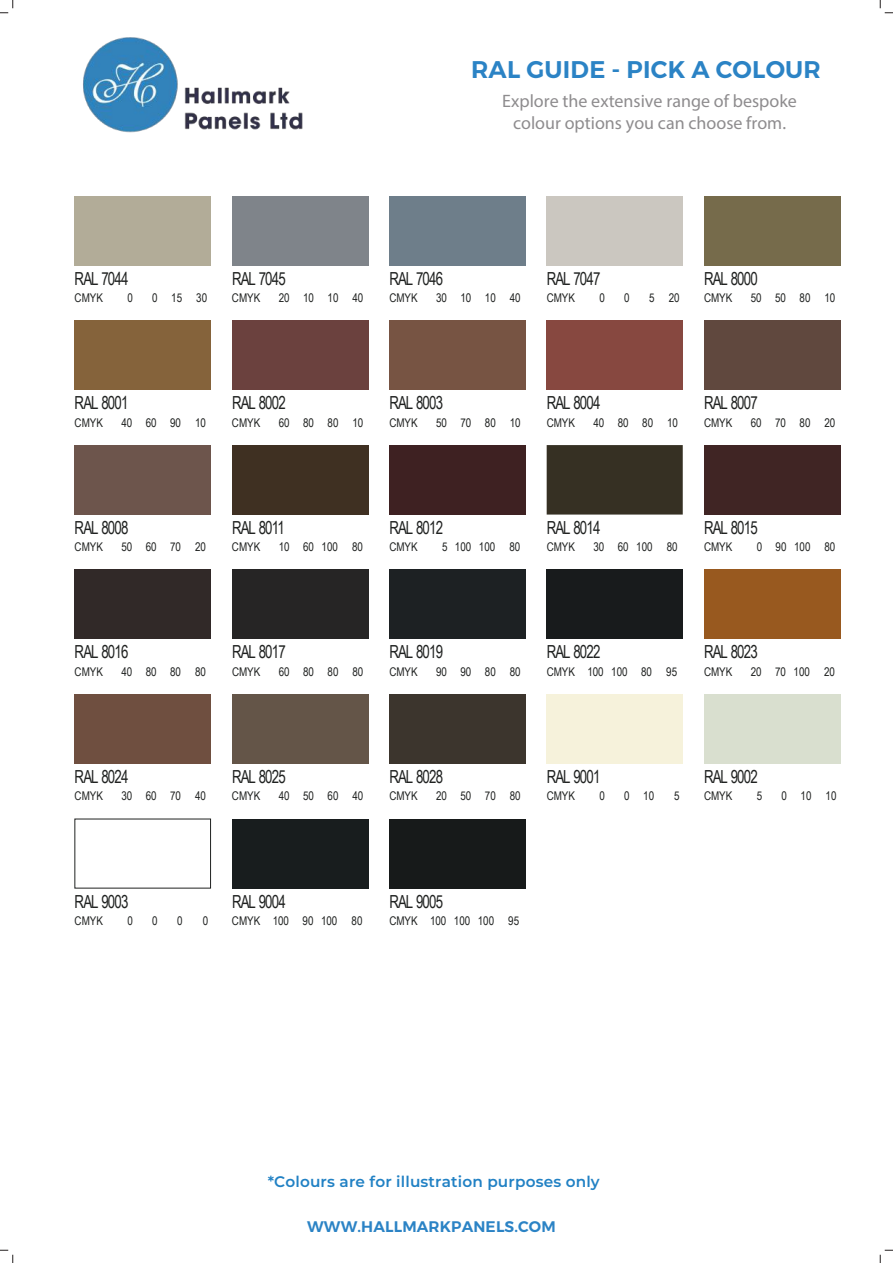
<style>
.page{position:relative;width:893px;height:1263px;background:#fff}
.page>*{position:absolute;margin:0;border:0;box-sizing:border-box;transform-origin:0 0}
.t1{font:600 24px "Montserrat";letter-spacing:.01em;color:#2b83c5}
.t2{font:18px "Arial Narrow";letter-spacing:-.045em;color:#202221;scale:.9 1}
.t3{font:18px/21.6px "Myriad Pro";color:#8e8c8e;text-align:center}
.t4{font:600 15.3px "Montserrat";letter-spacing:.01em;color:#2181c4}
.t5{font:600 15.3px "Montserrat";letter-spacing:.01em;color:#2b83c5}
.t6{font:12px "Arial Narrow";color:#202221}
</style>
<div class="page">
<div style="left:232px;top:320px;width:136px;height:70px;background:#6b413e"></div>
<div style="left:389px;top:320px;width:136px;height:70px;background:#775443"></div>
<div style="left:547px;top:320px;width:136px;height:70px;background:#874840"></div>
<div style="left:704px;top:320px;width:136px;height:70px;background:#60483e"></div>
<div style="left:75px;top:445px;width:136px;height:70px;background:#6d554c"></div>
<div style="left:232px;top:445px;width:136px;height:70px;background:#3f3022"></div>
<div style="left:389px;top:445px;width:136px;height:70px;background:#3e2122"></div>
<div style="left:547px;top:445px;width:136px;height:70px;background:#363023"></div>
<div style="left:704px;top:445px;width:136px;height:70px;background:#402524"></div>
<div style="left:75px;top:569px;width:136px;height:70px;background:#312928"></div>
<div style="left:232px;top:569px;width:136px;height:70px;background:#262525"></div>
<div style="left:389px;top:569px;width:136px;height:70px;background:#1d2123"></div>
<div style="left:547px;top:569px;width:136px;height:70px;background:#181b1c"></div>
<div style="left:704px;top:569px;width:136px;height:70px;background:#98591f"></div>
<div style="left:75px;top:694px;width:136px;height:70px;background:#6f4f40"></div>
<div style="left:232px;top:694px;width:136px;height:70px;background:#645548"></div>
<div style="left:389px;top:694px;width:136px;height:70px;background:#3c352d"></div>
<div style="left:547px;top:694px;width:136px;height:70px;background:#f6f2db"></div>
<div style="left:704px;top:694px;width:136px;height:70px;background:#d9dfcf"></div>
<div style="left:232px;top:819px;width:136px;height:69px;background:#181d1e"></div>
<div style="left:389px;top:819px;width:136px;height:69px;background:#171a1a"></div>
<div style="left:75px;top:196px;width:136px;height:69px;background:#b2ac98"></div>
<div style="left:232px;top:196px;width:136px;height:69px;background:#7f848a"></div>
<div style="left:389px;top:196px;width:136px;height:69px;background:#6e7e8a"></div>
<div style="left:547px;top:196px;width:136px;height:69px;background:#cbc7c0"></div>
<div style="left:704px;top:196px;width:136px;height:69px;background:#766b4b"></div>
<div style="left:75px;top:320px;width:136px;height:70px;background:#85633b"></div>
<img style="left:83px;top:37px;width:220px;height:96px">
<svg style="left:0;top:0;width:14px;height:14px"></svg>
<svg style="left:0;top:1249px;width:14px;height:14px"></svg>
<svg style="left:879px;top:0;width:14px;height:14px"></svg>
<svg style="left:879px;top:1249px;width:14px;height:14px"></svg>
<h1 class="t1" style="left:471px;top:50px;width:351px">RAL GUIDE - PICK A COLOUR</h1>
<h2 class="t3" style="left:502px;top:90px;width:296px">Explore the extensive range of bespoke colour options you can choose from.</h2>
<h2 class="t2" style="left:75px;top:265px;width:61px">RAL 7044</h2>
<p class="t6" style="left:75px;top:289px;width:30px">CMYK</p>
<p class="t6" style="left:127px;top:289px;width:7px">0</p>
<p class="t6" style="left:152px;top:289px;width:56px">0 15 30</p>
<h2 class="t2" style="left:232px;top:265px;width:61px">RAL 7045</h2>
<p class="t6" style="left:232px;top:289px;width:30px">CMYK</p>
<p class="t6" style="left:279px;top:289px;width:86px">20 10 10 40</p>
<h2 class="t2" style="left:389px;top:265px;width:61px">RAL 7046</h2>
<p class="t6" style="left:389px;top:289px;width:30px">CMYK</p>
<p class="t6" style="left:436px;top:289px;width:86px">30 10 10 40</p>
<h2 class="t2" style="left:547px;top:265px;width:61px">RAL 7047</h2>
<p class="t6" style="left:547px;top:289px;width:30px">CMYK</p>
<p class="t6" style="left:599px;top:289px;width:7px">0</p>
<p class="t6" style="left:624px;top:289px;width:7px">0</p>
<p class="t6" style="left:649px;top:289px;width:32px">5 20</p>
<h2 class="t2" style="left:704px;top:265px;width:61px">RAL 8000</h2>
<p class="t6" style="left:704px;top:289px;width:30px">CMYK</p>
<p class="t6" style="left:751px;top:289px;width:86px">50 50 80 10</p>
<h2 class="t2" style="left:75px;top:390px;width:61px">RAL 8001</h2>
<p class="t6" style="left:75px;top:414px;width:30px">CMYK</p>
<p class="t6" style="left:121px;top:414px;width:86px">40 60 90 10</p>
<h2 class="t2" style="left:232px;top:390px;width:61px">RAL 8002</h2>
<p class="t6" style="left:232px;top:414px;width:30px">CMYK</p>
<p class="t6" style="left:279px;top:414px;width:86px">60 80 80 10</p>
<h2 class="t2" style="left:389px;top:390px;width:61px">RAL 8003</h2>
<p class="t6" style="left:389px;top:414px;width:30px">CMYK</p>
<p class="t6" style="left:436px;top:414px;width:86px">50 70 80 10</p>
<h2 class="t2" style="left:547px;top:390px;width:61px">RAL 8004</h2>
<p class="t6" style="left:547px;top:414px;width:30px">CMYK</p>
<p class="t6" style="left:593px;top:414px;width:86px">40 80 80 10</p>
<h2 class="t2" style="left:704px;top:390px;width:61px">RAL 8007</h2>
<p class="t6" style="left:704px;top:414px;width:30px">CMYK</p>
<p class="t6" style="left:751px;top:414px;width:86px">60 70 80 20</p>
<h2 class="t2" style="left:75px;top:514px;width:61px">RAL 8008</h2>
<p class="t6" style="left:75px;top:538px;width:30px">CMYK</p>
<p class="t6" style="left:121px;top:538px;width:86px">50 60 70 20</p>
<h2 class="t2" style="left:232px;top:514px;width:60px">RAL 8011</h2>
<p class="t6" style="left:232px;top:538px;width:30px">CMYK</p>
<p class="t6" style="left:279px;top:538px;width:86px">10 60 100 80</p>
<h2 class="t2" style="left:389px;top:514px;width:61px">RAL 8012</h2>
<p class="t6" style="left:389px;top:538px;width:30px">CMYK</p>
<p class="t6" style="left:442px;top:538px;width:80px">5 100 100 80</p>
<h2 class="t2" style="left:547px;top:514px;width:61px">RAL 8014</h2>
<p class="t6" style="left:547px;top:538px;width:30px">CMYK</p>
<p class="t6" style="left:593px;top:538px;width:86px">30 60 100 80</p>
<h2 class="t2" style="left:704px;top:514px;width:61px">RAL 8015</h2>
<p class="t6" style="left:704px;top:538px;width:30px">CMYK</p>
<p class="t6" style="left:757px;top:538px;width:80px">0 90 100 80</p>
<h2 class="t2" style="left:75px;top:639px;width:61px">RAL 8016</h2>
<p class="t6" style="left:75px;top:663px;width:30px">CMYK</p>
<p class="t6" style="left:121px;top:663px;width:86px">40 80 80 80</p>
<h2 class="t2" style="left:232px;top:639px;width:61px">RAL 8017</h2>
<p class="t6" style="left:232px;top:663px;width:30px">CMYK</p>
<p class="t6" style="left:279px;top:663px;width:86px">60 80 80 80</p>
<h2 class="t2" style="left:389px;top:639px;width:61px">RAL 8019</h2>
<p class="t6" style="left:389px;top:663px;width:30px">CMYK</p>
<p class="t6" style="left:436px;top:663px;width:86px">90 90 80 80</p>
<h2 class="t2" style="left:547px;top:639px;width:61px">RAL 8022</h2>
<p class="t6" style="left:547px;top:663px;width:132px">CMYK 100 100 80 95</p>
<h2 class="t2" style="left:704px;top:639px;width:61px">RAL 8023</h2>
<p class="t6" style="left:704px;top:663px;width:30px">CMYK</p>
<p class="t6" style="left:751px;top:663px;width:86px">20 70 100 20</p>
<h2 class="t2" style="left:75px;top:763px;width:61px">RAL 8024</h2>
<p class="t6" style="left:75px;top:787px;width:30px">CMYK</p>
<p class="t6" style="left:121px;top:787px;width:86px">30 60 70 40</p>
<h2 class="t2" style="left:232px;top:763px;width:61px">RAL 8025</h2>
<p class="t6" style="left:232px;top:787px;width:30px">CMYK</p>
<p class="t6" style="left:279px;top:787px;width:86px">40 50 60 40</p>
<h2 class="t2" style="left:389px;top:763px;width:61px">RAL 8028</h2>
<p class="t6" style="left:389px;top:787px;width:30px">CMYK</p>
<p class="t6" style="left:436px;top:787px;width:86px">20 50 70 80</p>
<h2 class="t2" style="left:547px;top:763px;width:61px">RAL 9001</h2>
<p class="t6" style="left:547px;top:787px;width:30px">CMYK</p>
<p class="t6" style="left:599px;top:787px;width:7px">0</p>
<p class="t6" style="left:624px;top:787px;width:32px">0 10</p>
<p class="t6" style="left:674px;top:787px;width:7px">5</p>
<h2 class="t2" style="left:704px;top:763px;width:61px">RAL 9002</h2>
<p class="t6" style="left:704px;top:787px;width:30px">CMYK</p>
<p class="t6" style="left:757px;top:787px;width:7px">5</p>
<p class="t6" style="left:781px;top:787px;width:56px">0 10 10</p>
<h2 class="t2" style="left:75px;top:888px;width:61px">RAL 9003</h2>
<p class="t6" style="left:75px;top:912px;width:30px">CMYK</p>
<p class="t6" style="left:127px;top:912px;width:7px">0</p>
<p class="t6" style="left:152px;top:912px;width:7px">0</p>
<p class="t6" style="left:177px;top:912px;width:7px">0</p>
<p class="t6" style="left:203px;top:912px;width:7px">0</p>
<h2 class="t2" style="left:232px;top:888px;width:61px">RAL 9004</h2>
<p class="t6" style="left:232px;top:912px;width:132px">CMYK 100 90 100 80</p>
<h2 class="t2" style="left:389px;top:888px;width:61px">RAL 9005</h2>
<p class="t6" style="left:389px;top:912px;width:131px">CMYK 100 100 100 95</p>
<p class="t4" style="left:268px;top:1171px;width:333px">*Colours are for illustration purposes only</p>
<p class="t5" style="left:307px;top:1215px;width:250px">WWW.HALLMARKPANELS.COM</p>
</div>
